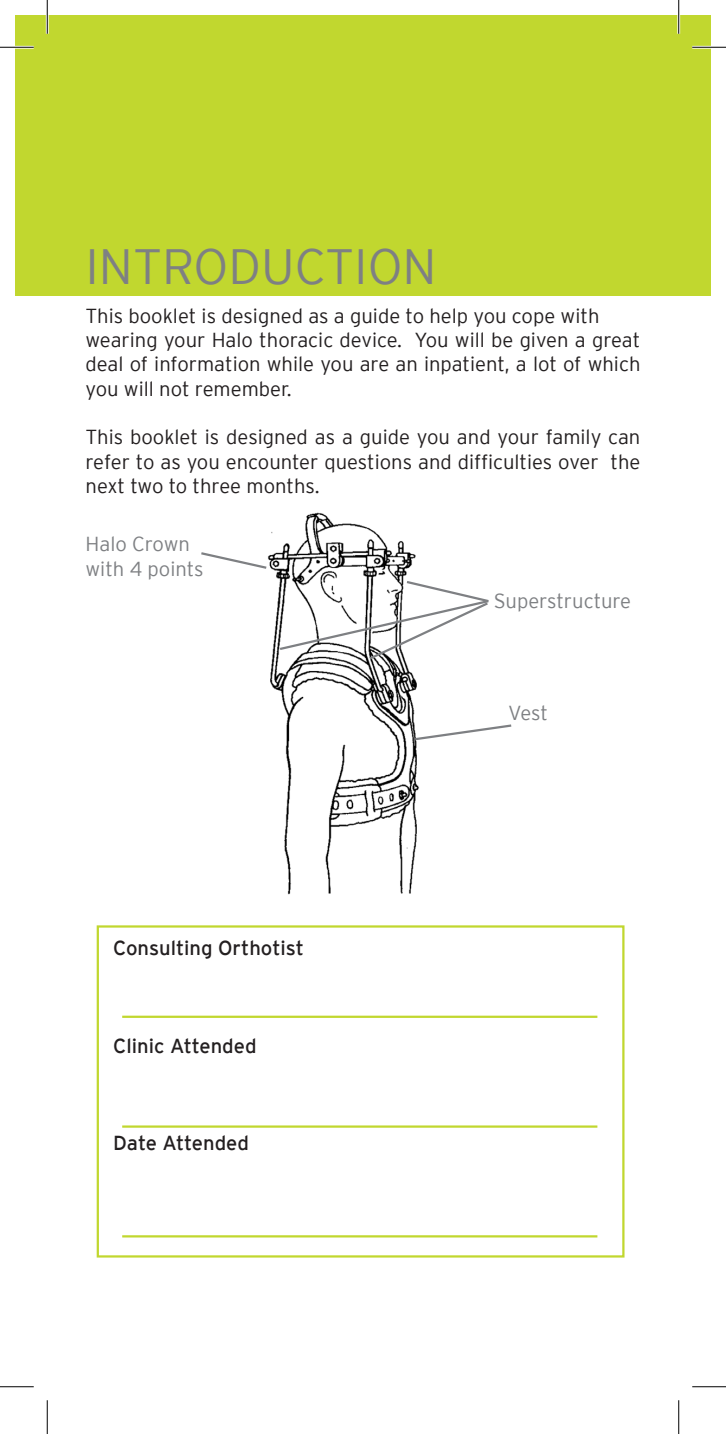
<style>
.page{position:relative;width:726px;height:1434px;background:#fff}
.page>*{position:absolute;margin:0;border:0;box-sizing:border-box;transform-origin:0 0}
.t1{font:300 49.5px "Interstate";color:#7e8083}
.t2{font:300 20.25px/24.3px "Interstate";color:#231f20}
.t3{font:20.25px "Interstate";color:#231f20}
.t4{font:300 20.25px/24.3px "Interstate";color:#7e8083}
</style>
<div class="page">
<div style="left:15px;top:15px;width:696px;height:281px;background:#c1d72f"></div>
<img style="left:269px;top:512px;width:150px;height:383px">
<div style="left:97px;top:925px;width:527px;height:332px;border:2px solid #c1d72f"></div>
<hr style="left:122px;top:1016px;width:475px;height:2px;background:#c1d72f">
<hr style="left:122px;top:1235px;width:475px;height:2px;background:#c1d72f">
<hr style="left:122px;top:1125px;width:475px;height:3px;background:#c1d72f">
<svg style="left:201px;top:552px;width:68px;height:17px"></svg>
<svg style="left:413px;top:723px;width:99px;height:19px"></svg>
<svg style="left:277px;top:579px;width:212px;height:82px"></svg>
<hr style="left:0;top:46px;width:34px;height:3px;background:#fff">
<hr style="left:692px;top:46px;width:34px;height:3px;background:#fff">
<hr style="left:46px;top:0;width:3px;height:34px;background:#fff">
<hr style="left:677px;top:0;width:3px;height:34px;background:#fff">
<hr style="left:0;top:47px;width:34px;height:1px;background:#000">
<hr style="left:692px;top:47px;width:34px;height:1px;background:#000">
<hr style="left:0;top:1386px;width:34px;height:1px;background:#000">
<hr style="left:692px;top:1386px;width:34px;height:1px;background:#000">
<hr style="left:47px;top:0;width:1px;height:34px;background:#000">
<hr style="left:47px;top:1400px;width:1px;height:34px;background:#000">
<hr style="left:678px;top:0;width:1px;height:34px;background:#000">
<hr style="left:678px;top:1400px;width:1px;height:34px;background:#000">
<h1 class="t1" style="left:86px;top:239px;width:353px">INTRODUCTION</h1>
<p class="t2" style="left:86px;top:303px;width:556px">This booklet is designed as a guide to help you cope with wearing your Halo thoracic device. You will be given a great deal of information while you are an inpatient, a lot of which you will not remember.</p>
<p class="t2" style="left:86px;top:425px;width:556px;text-align:justify">This booklet is designed as a guide you and your family can refer to as you encounter questions and difficulties over the next two to three months.</p>
<p class="t4" style="left:86px;top:532px;width:120px">Halo Crown with 4 points</p>
<p class="t3" style="left:113px;top:937px;width:192px">Consulting Orthotist</p>
<p class="t3" style="left:113px;top:1034px;width:145px">Clinic Attended</p>
<p class="t3" style="left:113px;top:1131px;width:137px">Date Attended</p>
<p class="t4" style="left:494px;top:588px;width:139px">Superstructure</p>
<p class="t4" style="left:508px;top:701px;width:41px">Vest</p>
</div>
